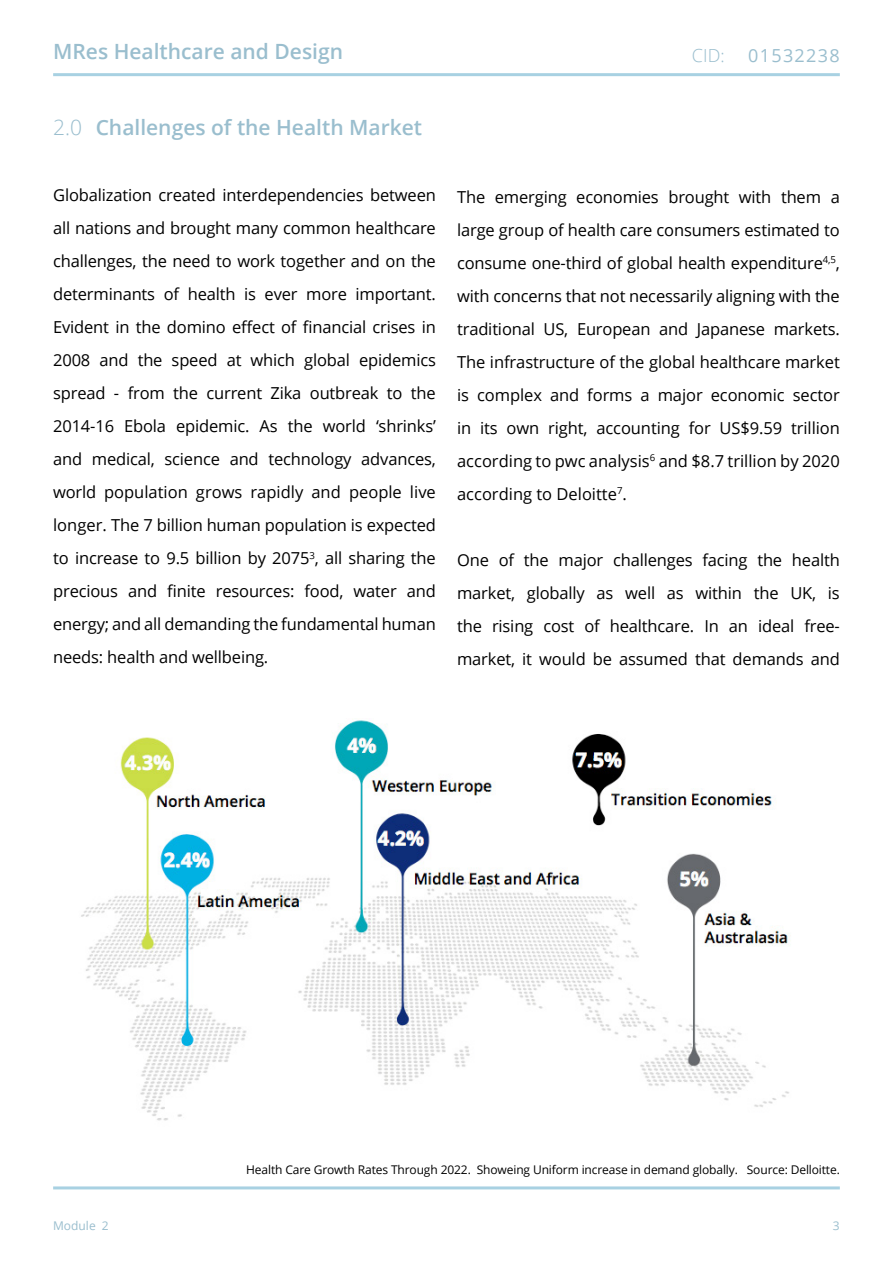
<style>
.page{position:relative;width:893px;height:1263px;background:#fff}
.page>*{position:absolute;margin:0;border:0;box-sizing:border-box;transform-origin:0 0}
.t1{font:600 21px "Open Sans";color:#9abece}
.t2{font:18px "Open Sans";letter-spacing:.075em;color:#9abece}
.t3{font:300 18px "Open Sans";color:#9abece}
.t4{font:16.5px/33px "Open Sans";letter-spacing:-.01em;color:#000;text-align:justify}
.t5{font:12px "Open Sans";letter-spacing:-.01em;color:#000}
.t6{font:12px "Open Sans";color:#9abece}
.s1{font-weight:300}
</style>
<div class="page">
<hr style="left:53px;top:73px;width:787px;height:3px;background:#a8d1e2">
<hr style="left:53px;top:1186px;width:787px;height:3px;background:#a8d1e2">
<img style="left:81px;top:720px;width:708px;height:401px">
<p class="t1" style="left:53px;top:37px;width:291px">MRes Healthcare and Design</p>
<p class="t3" style="left:692px;top:43px;width:34px">CID:</p>
<p class="t2" style="left:748px;top:43px;width:93px">01532238</p>
<p class="t1" style="left:53px;top:113px;width:370px"><span class="s1">2.0</span> Challenges of the Health Market</p>
<p class="t4" style="left:53px;top:178px;width:384px">Globalization created interdependencies between all nations and brought many common healthcare challenges, the need to work together and on the determinants of health is ever more important.<br>Evident in the domino effect of financial crises in 2008 and the speed at which global epidemics spread - from the current Zika outbreak to the 2014-16 Ebola epidemic. As the world ‘shrinks’ and medical, science and technology advances, world population grows rapidly and people live longer. The 7 billion human population is expected to increase to 9.5 billion by 2075<sup>3</sup>, all sharing the precious and finite resources: food, water and energy; and all demanding the fundamental human needs: health and wellbeing.</p>
<p class="t4" style="left:457px;top:180px;width:384px">The emerging economies brought with them a large group of health care consumers estimated to consume one-third of global health expenditure<sup>4,5</sup>, with concerns that not necessarily aligning with the traditional US, European and Japanese markets.<br>The infrastructure of the global healthcare market is complex and forms a major economic sector in its own right, accounting for US$9.59 trillion according to pwc analysis<sup>6</sup> and $8.7 trillion by 2020 according to Deloitte<sup>7</sup>.</p>
<p class="t4" style="left:457px;top:543px;width:384px">One of the major challenges facing the health market, globally as well as within the UK, is the rising cost of healthcare. In an ideal free&shy;market, it would be assumed that demands and</p>
<p class="t5" style="left:246px;top:1162px;width:595px">Health Care Growth Rates Through 2022. Showeing Uniform increase in demand globally. Source: Delloitte.</p>
<p class="t6" style="left:53px;top:1217px;width:57px">Module 2</p>
<p class="t6" style="left:833px;top:1217px;width:8px">3</p>
</div>
